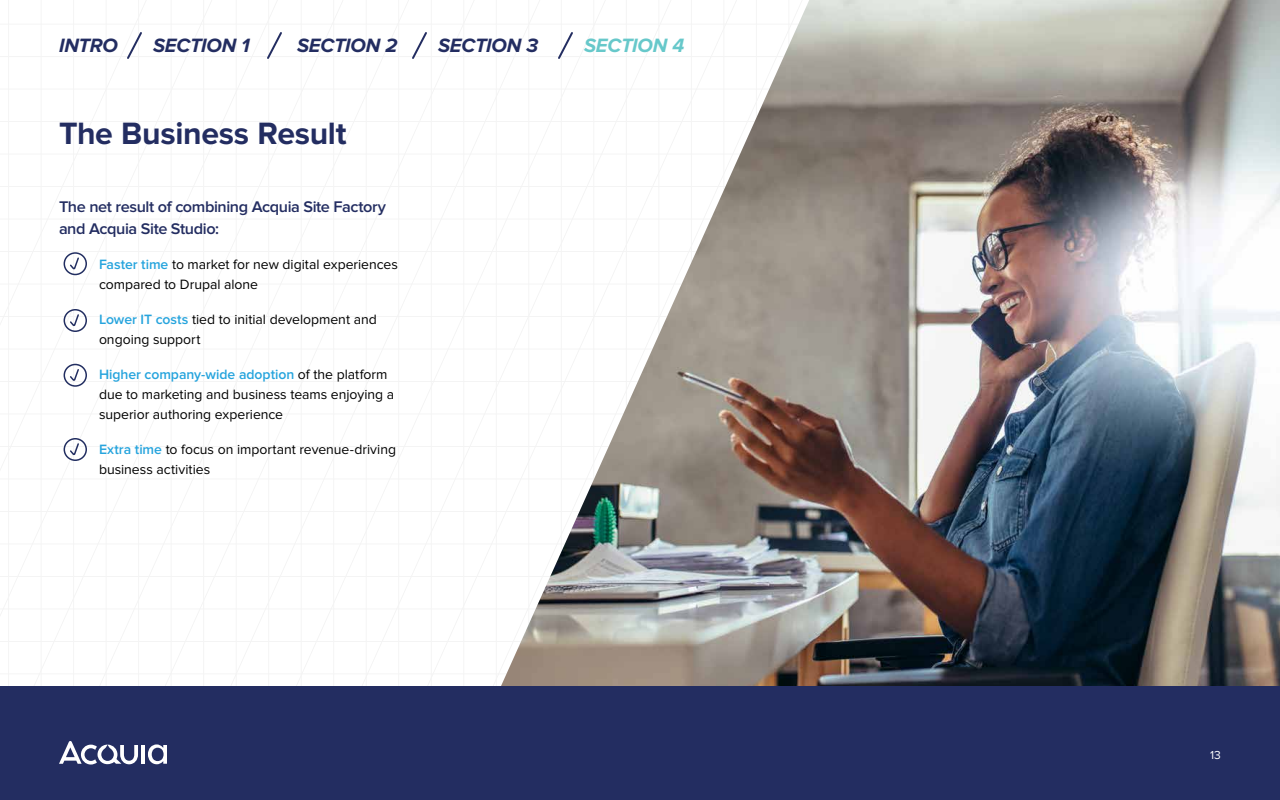
<style>
.page{position:relative;width:1280px;height:800px;background:#fff}
.page>*{position:absolute;margin:0;border:0;box-sizing:border-box;transform-origin:0 0}
.t1{font:700 32px "Proxima Nova";letter-spacing:-.01em;color:#232d61}
.t2{font:italic 700 20px "Proxima Nova";letter-spacing:-.005em;color:#232d61}
.t3{font:italic 700 20px "Proxima Nova";letter-spacing:-.005em;color:#67c8ca}
.t4{font:600 16px/22px "Proxima Nova";letter-spacing:-.025em;color:#232d61}
.t5{font:14px/20px "Proxima Nova";color:#000}
.t6{font:12px "Proxima Nova";color:#fff}
.s1{font-weight:600;color:#26a4dd}
</style>
<div class="page">
<svg style="left:153px;top:5px;width:65px;height:681px"></svg>
<svg style="left:0;top:8px;width:153px;height:673px"></svg>
<img style="left:498px;top:0;width:782px;height:686px">
<div style="left:0;top:686px;width:1280px;height:114px;background:#232d61"></div>
<hr style="left:142px;top:745px;width:3px;height:19px;background:#fff">
<svg style="left:59px;top:741px;width:79px;height:24px"></svg>
<svg style="left:148px;top:744px;width:19px;height:20px"></svg>
<svg style="left:63px;top:252px;width:25px;height:24px"></svg>
<svg style="left:63px;top:308px;width:25px;height:25px"></svg>
<svg style="left:63px;top:363px;width:25px;height:25px"></svg>
<svg style="left:63px;top:437px;width:25px;height:25px"></svg>
<svg style="left:125px;top:30px;width:19px;height:31px"></svg>
<svg style="left:265px;top:32px;width:19px;height:27px"></svg>
<svg style="left:410px;top:32px;width:19px;height:27px"></svg>
<svg style="left:556px;top:30px;width:19px;height:31px"></svg>
<h2 class="t2" style="left:59px;top:34px;width:60px">INTRO</h2>
<h2 class="t2" style="left:153px;top:34px;width:98px">SECTION 1</h2>
<h2 class="t2" style="left:297px;top:34px;width:102px">SECTION 2</h2>
<h2 class="t2" style="left:438px;top:34px;width:102px">SECTION 3</h2>
<h2 class="t3" style="left:584px;top:34px;width:102px">SECTION 4</h2>
<h1 class="t1" style="left:59px;top:115px;width:289px">The Business Result</h1>
<p class="t4" style="left:59px;top:196px;width:329px">The net result of combining Acquia Site Factory and Acquia Site Studio:</p>
<p class="t5" style="left:99px;top:255px;width:300px"><span class="s1">Faster time</span> to market for new digital experiences compared to Drupal alone</p>
<p class="t5" style="left:99px;top:310px;width:279px"><span class="s1">Lower IT costs</span> tied to initial development and ongoing support</p>
<p class="t5" style="left:99px;top:365px;width:297px"><span class="s1">Higher company-wide adoption</span> of the platform due to marketing and business teams enjoying a superior authoring experience</p>
<p class="t5" style="left:99px;top:440px;width:299px"><span class="s1">Extra time</span> to focus on important revenue-driving business activities</p>
<p class="t6" style="left:1210px;top:749px;width:12px">13</p>
</div>
